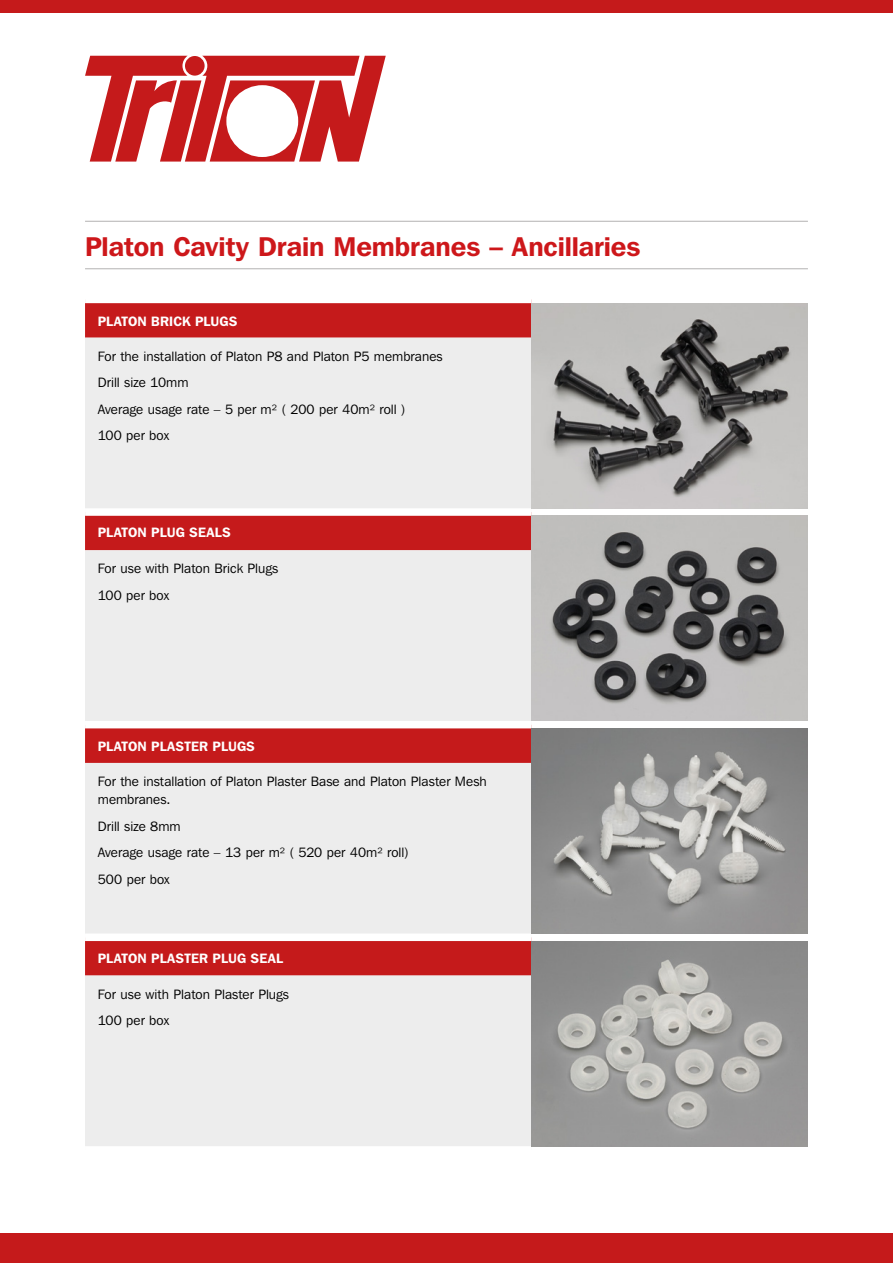
<style>
.page{position:relative;width:893px;height:1263px;background:#fff}
.page>*{position:absolute;margin:0;border:0;box-sizing:border-box;transform-origin:0 0}
.Header___Product_Nam{font:600 27px "Franklin Gothic IT Cby BT";letter-spacing:-.005em;color:#cd171a}
.Body_Copy{font:13.5px/18px "Franklin Gothic IT Cby BT";letter-spacing:.005em;color:#000}
.Body___Bold_Headings{font:600 13.5px "Franklin Gothic IT Cby BT";letter-spacing:.01em;color:#fff}
</style>
<div class="page">
<div style="left:0;top:0;width:893px;height:13px;background:#c51a1b"></div>
<svg style="left:85px;top:56px;width:301px;height:106px"></svg>
<div style="left:185px;top:56px;width:20px;height:20px;background:#c51a1b;border-radius:50%"></div>
<div style="left:0;top:1233px;width:893px;height:30px;background:#c51a1b"></div>
<hr style="left:85px;top:221px;width:723px;height:1px;background:#b3b2b2">
<hr style="left:85px;top:268px;width:723px;height:1px;background:#b3b2b2">
<div style="left:85px;top:303px;width:446px;height:35px;background:#c51a1b"></div>
<svg style="left:85px;top:338px;width:446px;height:808px;background:#e7d1d1"></svg>
<div style="left:85px;top:508px;width:446px;height:8px;background:#fff"></div>
<div style="left:85px;top:721px;width:446px;height:7px;background:#fff"></div>
<div style="left:85px;top:933px;width:446px;height:8px;background:#fff"></div>
<img style="left:531px;top:303px;width:277px;height:205px">
<img style="left:531px;top:516px;width:277px;height:205px">
<img style="left:531px;top:728px;width:277px;height:205px">
<img style="left:531px;top:941px;width:277px;height:205px">
<p class="Header___Product_Nam" style="left:85px;top:229px;width:557px">Platon Cavity Drain Membranes – Ancillaries</p>
<p class="Body___Bold_Headings" style="left:98px;top:312px;width:141px">PLATON BRICK PLUGS</p>
<p class="Body_Copy" style="left:98px;top:347px;width:346px">For the installation of Platon P8 and Platon P5 membranes</p>
<p class="Body_Copy" style="left:98px;top:373px;width:92px">Drill size 10mm</p>
<p class="Body_Copy" style="left:98px;top:400px;width:309px">Average usage rate – 5 per m² ( 200 per 40m² roll )</p>
<p class="Body_Copy" style="left:98px;top:426px;width:73px">100 per box</p>
<p class="Body___Bold_Headings" style="left:98px;top:524px;width:134px">PLATON PLUG SEALS</p>
<p class="Body_Copy" style="left:98px;top:559px;width:182px">For use with Platon Brick Plugs</p>
<p class="Body_Copy" style="left:98px;top:586px;width:73px">100 per box</p>
<p class="Body___Bold_Headings" style="left:98px;top:737px;width:159px">PLATON PLASTER PLUGS</p>
<p class="Body_Copy" style="left:98px;top:772px;width:391px">For the installation of Platon Plaster Base and Platon Plaster Mesh membranes.</p>
<p class="Body_Copy" style="left:98px;top:817px;width:84px">Drill size 8mm</p>
<p class="Body_Copy" style="left:98px;top:843px;width:312px">Average usage rate – 13 per m² ( 520 per 40m² roll)</p>
<p class="Body_Copy" style="left:98px;top:870px;width:73px">500 per box</p>
<p class="Body___Bold_Headings" style="left:98px;top:950px;width:187px">PLATON PLASTER PLUG SEAL</p>
<p class="Body_Copy" style="left:98px;top:985px;width:193px">For use with Platon Plaster Plugs</p>
<p class="Body_Copy" style="left:98px;top:1011px;width:73px">100 per box</p>
</div>
